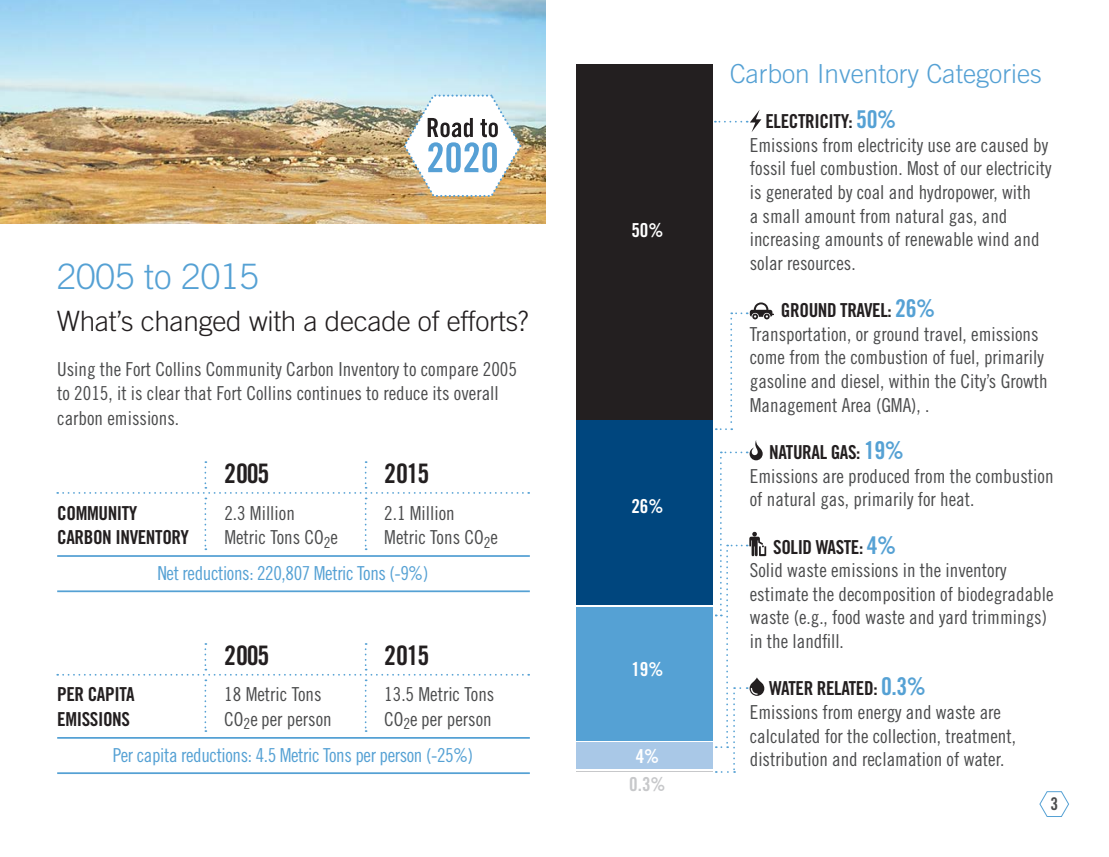
<style>
.page{position:relative;width:1109px;height:857px;background:#fff}
.page>*{position:absolute;margin:0;border:0;box-sizing:border-box;transform-origin:0 0}
.Head{font:300 35px "Trade Gothic LT Std";color:#55a1d4}
.Head-2{font:300 28px "Trade Gothic LT Std";letter-spacing:-.01em;color:#231f20}
.t1{font:26.95px "Trade Gothic LT Std Bd Cn 20";letter-spacing:-.05em;color:#231f20}
.Head-3{font:300 26.25px "Trade Gothic LT Std";color:#55a1d4}
.t2{font:19.25px/23.6px "Trade Gothic LT Std Cn 18";color:#4b4c4d}
.t3{font:19.25px/24.5px "Trade Gothic LT Std Bd Cn 20";letter-spacing:-.02em;color:#231f20}
.t4{font:19.25px "Trade Gothic LT Std Cn 18";letter-spacing:-.02em;color:#55a1d4}
.t5{font:19.25px "Trade Gothic LT Std Bd Cn 20";color:#fff}
.t6{font:19.25px "Trade Gothic LT Std Bd Cn 20";color:#c7c8ca}
.t7{font:17.5px "Trade Gothic LT Std Bd Cn 20";color:#4b4c4d}
.s1{font-size:24.5px;color:#55a1d4}
</style>
<div class="page">
<svg style="left:1039px;top:791px;width:30px;height:26px"></svg>
<hr style="left:57px;top:555px;width:473px;height:2px;background:#55a1d4">
<hr style="left:57px;top:737px;width:473px;height:2px;background:#55a1d4">
<hr style="left:57px;top:590px;width:473px;height:2px;background:#55a1d4">
<hr style="left:57px;top:772px;width:473px;height:2px;background:#55a1d4">
<div style="left:576px;top:64px;width:137px;height:355px;background:#231f20"></div>
<div style="left:576px;top:421px;width:137px;height:184px;background:#00467e"></div>
<div style="left:576px;top:607px;width:137px;height:133px;background:#55a1d4"></div>
<div style="left:576px;top:742px;width:137px;height:27px;background:#a9c8e7"></div>
<hr style="left:576px;top:771px;width:137px;height:1px;background:#c7c8ca">
<svg style="left:715px;top:121px;width:26px;height:2px"></svg>
<svg style="left:716px;top:312px;width:25px;height:118px"></svg>
<svg style="left:747px;top:110px;width:14px;height:22px"></svg>
<svg style="left:747px;top:302px;width:27px;height:17px"></svg>
<svg style="left:716px;top:440px;width:50px;height:333px"></svg>
<svg style="left:57px;top:461px;width:472px;height:89px"></svg>
<svg style="left:57px;top:643px;width:472px;height:89px"></svg>
<img style="left:0;top:0;width:545px;height:223px">
<img style="left:402px;top:93px;width:121px;height:105px">
<p class="Head" style="left:57px;top:256px;width:204px">2005 to 2015</p>
<p class="Head-2" style="left:57px;top:304px;width:473px">What’s changed with a decade of efforts?</p>
<p class="t2" style="left:57px;top:356px;width:461px;line-height:24.5px">Using the Fort Collins Community Carbon Inventory to compare 2005 to 2015, it is clear that Fort Collins continues to reduce its overall carbon emissions.</p>
<p class="t3" style="left:57px;top:500px;width:133px">COMMUNITY<br>CARBON INVENTORY</p>
<p class="t1" style="left:224px;top:457px;width:47px">2005</p>
<p class="t2" style="left:224px;top:500px;width:115px;line-height:24.5px">2.3 Million<br>Metric Tons CO<sub>2</sub>e</p>
<p class="t1" style="left:384px;top:457px;width:47px">2015</p>
<p class="t2" style="left:384px;top:500px;width:115px;line-height:24.5px">2.1 Million<br>Metric Tons CO<sub>2</sub>e</p>
<p class="t4" style="left:157px;top:561px;width:273px">Net reductions: 220,807 Metric Tons (-9%)</p>
<p class="t3" style="left:57px;top:682px;width:79px">PER CAPITA</p>
<p class="t3" style="left:57px;top:707px;width:74px">EMISSIONS</p>
<p class="t1" style="left:224px;top:638px;width:47px">2005</p>
<p class="t2" style="left:224px;top:682px;width:99px">18 Metric Tons</p>
<p class="t2" style="left:224px;top:707px;width:109px">CO<sub>2</sub>e per person</p>
<p class="t1" style="left:384px;top:638px;width:47px">2015</p>
<p class="t2" style="left:384px;top:682px;width:112px">13.5 Metric Tons</p>
<p class="t2" style="left:384px;top:707px;width:109px">CO<sub>2</sub>e per person</p>
<p class="t4" style="left:113px;top:743px;width:362px">Per capita reductions: 4.5 Metric Tons per person (-25%)</p>
<p class="t5" style="left:631px;top:219px;width:34px">50%</p>
<p class="t5" style="left:631px;top:494px;width:34px">26%</p>
<p class="t5" style="left:631px;top:657px;width:34px">19%</p>
<p class="t5" style="left:636px;top:744px;width:25px">4%</p>
<p class="t6" style="left:629px;top:772px;width:38px">0.3%</p>
<p class="Head-3" style="left:730px;top:58px;width:314px">Carbon Inventory Categories</p>
<p class="t3" style="left:765px;top:109px;width:132px">ELECTRICITY: <span class="s1">50%</span></p>
<p class="t2" style="left:750px;top:133px;width:303px">Emissions from electricity use are caused by fossil fuel combustion. Most of our electricity is generated by coal and hydropower, with<br>a small amount from natural gas, and increasing amounts of renewable wind and solar resources.</p>
<p class="t3" style="left:781px;top:298px;width:156px">GROUND TRAVEL: <span class="s1">26%</span></p>
<p class="t2" style="left:750px;top:322px;width:299px">Transportation, or ground travel, emissions come from the combustion of fuel, primarily gasoline and diesel, within the City’s Growth Management Area (GMA), .</p>
<p class="t3" style="left:769px;top:440px;width:136px">NATURAL GAS: <span class="s1">19%</span></p>
<p class="t2" style="left:750px;top:464px;width:305px">Emissions are produced from the combustion of natural gas, primarily for heat.</p>
<p class="t3" style="left:773px;top:534px;width:125px">SOLID WASTE: <span class="s1">4%</span></p>
<p class="t2" style="left:750px;top:558px;width:305px">Solid waste emissions in the inventory estimate the decomposition of biodegradable waste (e.g., food waste and yard trimmings) in the landfill.</p>
<p class="t3" style="left:769px;top:676px;width:158px">WATER RELATED: <span class="s1">0.3%</span></p>
<p class="t2" style="left:750px;top:700px;width:268px">Emissions from energy and waste are calculated for the collection, treatment, distribution and reclamation of water.</p>
<p class="t7" style="left:1050px;top:793px;width:9px">3</p>
</div>
